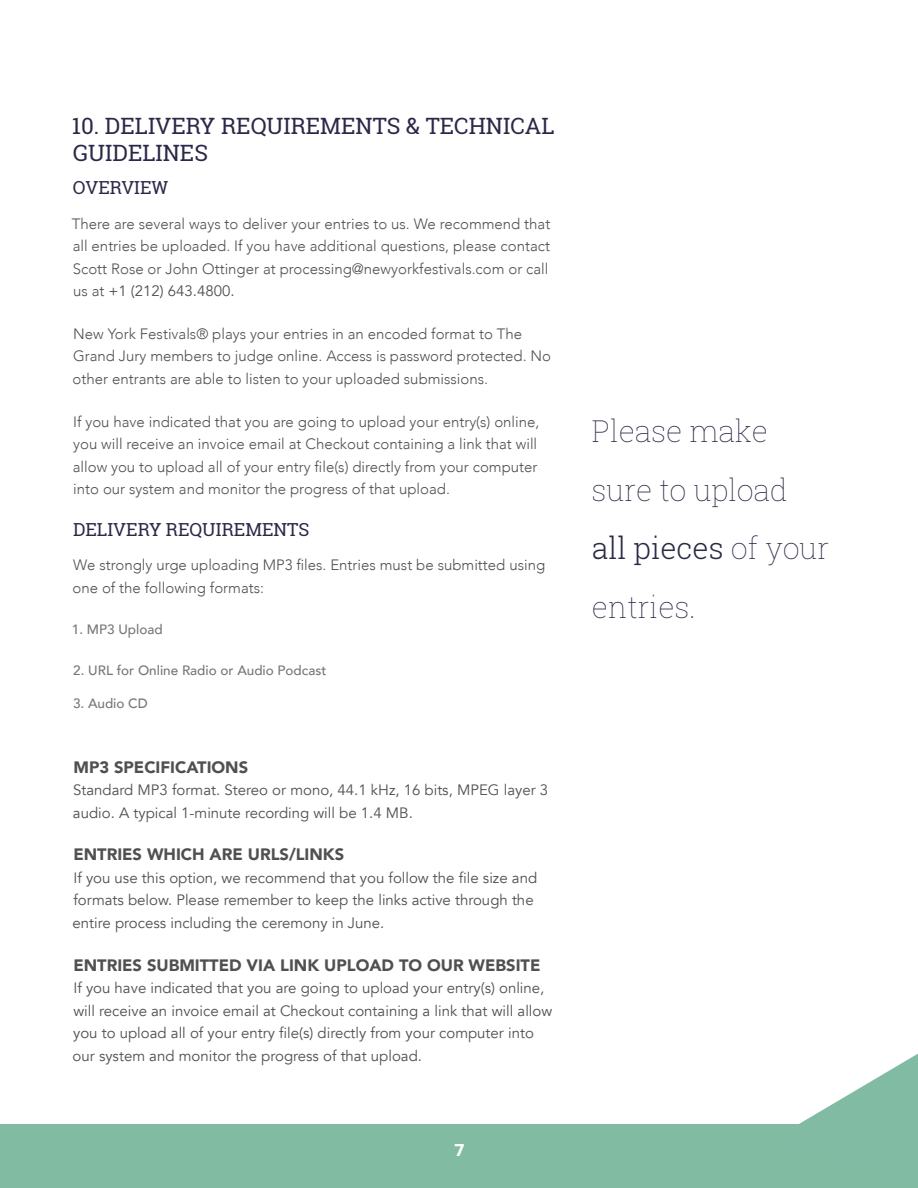
<style>
.page{position:relative;width:918px;height:1188px;background:#fff}
.page>*{position:absolute;margin:0;border:0;box-sizing:border-box;transform-origin:0 0}
.t1{font:100 30px/58.5px "Roboto Slab";color:#2a2a47}
.t2{font:22.5px/27px "Roboto Slab";color:#2b2948}
.t3{font:18px "Roboto Slab";color:#2b2948}
.t4{font:700 18px "Proxima Nova";color:#fff}
.t5{font:900 16.5px "Avenir";color:#505050}
.t6{font:300 15px/22.5px "Avenir";color:#505050}
.t7{font:15px/22.5px "Avenir";color:#505050}
.t8{font:500 13.5px "Avenir";color:#777}
.s1{font-weight:400}
.s2{font-weight:300}
</style>
<div class="page">
<div style="left:0;top:1124px;width:918px;height:64px;background:#81bca2"></div>
<svg style="left:799px;top:1054px;width:119px;height:70px"></svg>
<h2 class="t2" style="left:72px;top:112px;width:484px">10. DELIVERY REQUIREMENTS &amp; TECHNICAL<br>GUIDELINES</h2>
<p class="t3" style="left:73px;top:176px;width:97px">OVERVIEW</p>
<p class="t6" style="left:72px;top:212px;width:480px">There are several ways to deliver your entries to us. We recommend that all entries be uploaded. If you have additional questions, please contact Scott Rose or John Ottinger at processing@newyorkfestivals.com or call us at <span class="s1">+1 (212) 643.4800.</span></p>
<p class="t6" style="left:73px;top:323px;width:480px">New York Festivals® plays your entries in an encoded format to The<br>Grand Jury members to judge online. Access is password protected. No other entrants are able to listen to your uploaded submissions.</p>
<p class="t6" style="left:73px;top:410px;width:468px">If you have indicated that you are going to upload your entry(s) online, you will receive an invoice email at Checkout containing a link that will allow you to upload all of your entry file(s) directly from your computer into our system and monitor the progress of that upload.</p>
<p class="t3" style="left:73px;top:517px;width:238px">DELIVERY REQUIREMENTS</p>
<p class="t6" style="left:73px;top:554px;width:474px">We strongly urge uploading MP3 files. Entries must be submitted using one of the following formats:</p>
<p class="t8" style="left:72px;top:618px;width:92px">1. MP3 Upload</p>
<p class="t8" style="left:73px;top:659px;width:255px">2. URL for Online Radio or Audio Podcast</p>
<p class="t8" style="left:73px;top:692px;width:76px">3. Audio CD</p>
<p class="t5" style="left:73px;top:753px;width:176px">MP3 SPECIFICATIONS</p>
<p class="t7" style="left:73px;top:779px;width:477px">Standard MP3 format. Stereo or mono, 44.1 kHz, 16 bits, MPEG layer 3 audio. A typical 1-minute recording will be 1.4 MB.</p>
<p class="t5" style="left:73px;top:840px;width:272px">ENTRIES WHICH ARE URLS/LINKS</p>
<p class="t7" style="left:73px;top:867px;width:466px">If you use this option, we recommend that you follow the file size and formats below. Please remember to keep the links active through the entire process including the ceremony in June.</p>
<p class="t5" style="left:73px;top:951px;width:469px">ENTRIES SUBMITTED VIA LINK UPLOAD TO OUR WEBSITE</p>
<p class="t7" style="left:73px;top:977px;width:481px">If you have indicated that you are going to upload your entry(s) online, will receive an invoice email at Checkout containing a link that will allow you to upload all of your entry file(s) directly from your computer into our system and monitor the progress of that upload.</p>
<p class="t4" style="left:455px;top:1141px;width:11px">7</p>
<h1 class="t1" style="left:592px;top:402px;width:239px">Please make sure to upload <span class="s2">all pieces</span> of your entries.</h1>
</div>
